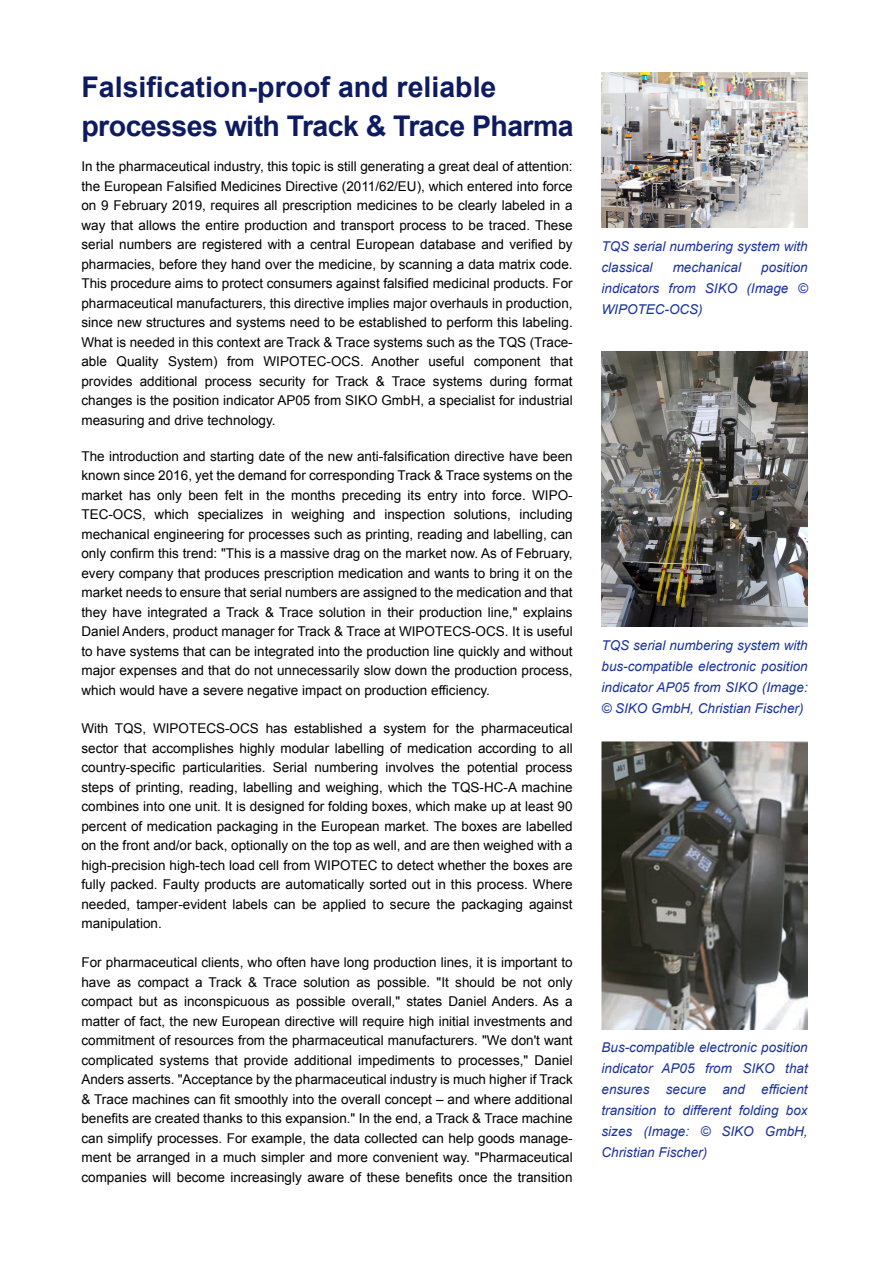
<style>
.page{position:relative;width:893px;height:1263px;background:#fff}
.page>*{position:absolute;margin:0;border:0;box-sizing:border-box;transform-origin:0 0}
.t1{font:700 28.5px/39px "Arial";color:#0e1b60}
.t2{font:13.5px/19.5px "Arial";color:#000;text-align:justify}
.t3{font:italic 13.5px/21px "Arial";color:#1a3399;text-align:justify}
</style>
<div class="page">
<img style="left:601px;top:73px;width:207px;height:154px">
<img style="left:601px;top:351px;width:207px;height:275px">
<img style="left:601px;top:742px;width:207px;height:287px">
<h1 class="t1" style="left:81px;top:69px;width:494px">Falsification-proof and reliable processes with Track &amp; Trace Pharma</h1>
<p class="t2" style="left:81px;top:157px;width:493px">In the pharmaceutical industry, this topic is still generating a great deal of attention: the European Falsified Medicines Directive (2011/62/EU), which entered into force on 9 February 2019, requires all prescription medicines to be clearly labeled in a way that allows the entire production and transport process to be traced. These serial numbers are registered with a central European database and verified by pharmacies, before they hand over the medicine, by scanning a data matrix code.<br>This procedure aims to protect consumers against falsified medicinal products. For pharmaceutical manufacturers, this directive implies major overhauls in production, since new structures and systems need to be established to perform this labeling.<br>What is needed in this context are Track &amp; Trace systems such as the TQS (Trace&shy;able Quality System) from WIPOTEC-OCS. Another useful component that provides additional process security for Track &amp; Trace systems during format changes is the position indicator AP05 from SIKO GmbH, a specialist for industrial measuring and drive technology.</p>
<p class="t2" style="left:81px;top:447px;width:493px">The introduction and starting date of the new anti-falsification directive have been known since 2016, yet the demand for corresponding Track &amp; Trace systems on the market has only been felt in the months preceding its entry into force. WIPO-TEC-OCS, which specializes in weighing and inspection solutions, including mechanical engineering for processes such as printing, reading and labelling, can only confirm this trend: "This is a massive drag on the market now. As of February, every company that produces prescription medication and wants to bring it on the market needs to ensure that serial numbers are assigned to the medication and that they have integrated a Track &amp; Trace solution in their production line," explains Daniel Anders, product manager for Track &amp; Trace at WIPOTECS-OCS. It is useful to have systems that can be integrated into the production line quickly and without major expenses and that do not unnecessarily slow down the production process, which would have a severe negative impact on production efficiency.</p>
<p class="t2" style="left:81px;top:719px;width:493px">With TQS, WIPOTECS-OCS has established a system for the pharmaceutical sector that accomplishes highly modular labelling of medication according to all country-specific particularities. Serial numbering involves the potential process steps of printing, reading, labelling and weighing, which the TQS-HC-A machine combines into one unit. It is designed for folding boxes, which make up at least 90 percent of medication packaging in the European market. The boxes are labelled on the front and/or back, optionally on the top as well, and are then weighed with a high-precision high-tech load cell from WIPOTEC to detect whether the boxes are fully packed. Faulty products are automatically sorted out in this process. Where needed, tamper-evident labels can be applied to secure the packaging against manipulation.</p>
<p class="t2" style="left:81px;top:953px;width:493px">For pharmaceutical clients, who often have long production lines, it is important to have as compact a Track &amp; Trace solution as possible. "It should be not only compact but as inconspicuous as possible overall," states Daniel Anders. As a matter of fact, the new European directive will require high initial investments and commitment of resources from the pharmaceutical manufacturers. "We don't want complicated systems that provide additional impediments to processes," Daniel Anders asserts. "Acceptance by the pharmaceutical industry is much higher if Track &amp; Trace machines can fit smoothly into the overall concept – and where additional benefits are created thanks to this expansion." In the end, a Track &amp; Trace machine can simplify processes. For example, the data collected can help goods manage&shy;ment be arranged in a much simpler and more convenient way. "Pharmaceutical companies will become increasingly aware of these benefits once the transition</p>
<p class="t3" style="left:601px;top:236px;width:208px">TQS serial numbering system with classical</p>
<p class="t3" style="left:601px;top:257px;width:208px;text-indent:160px">position indicators from SIKO (Image © WIPOTEC-OCS)</p>
<p class="t3" style="left:673px;top:257px;width:70px">mechanical</p>
<p class="t3" style="left:601px;top:635px;width:208px">TQS serial numbering system with bus-compatible electronic position indicator AP05 from SIKO (Image: © SIKO GmbH, Christian Fischer)</p>
<p class="t3" style="left:601px;top:1037px;width:208px">Bus-compatible electronic position indicator AP05 from SIKO that ensures secure and efficient transition to different folding box sizes (Image: © SIKO GmbH, Christian Fischer)</p>
</div>
